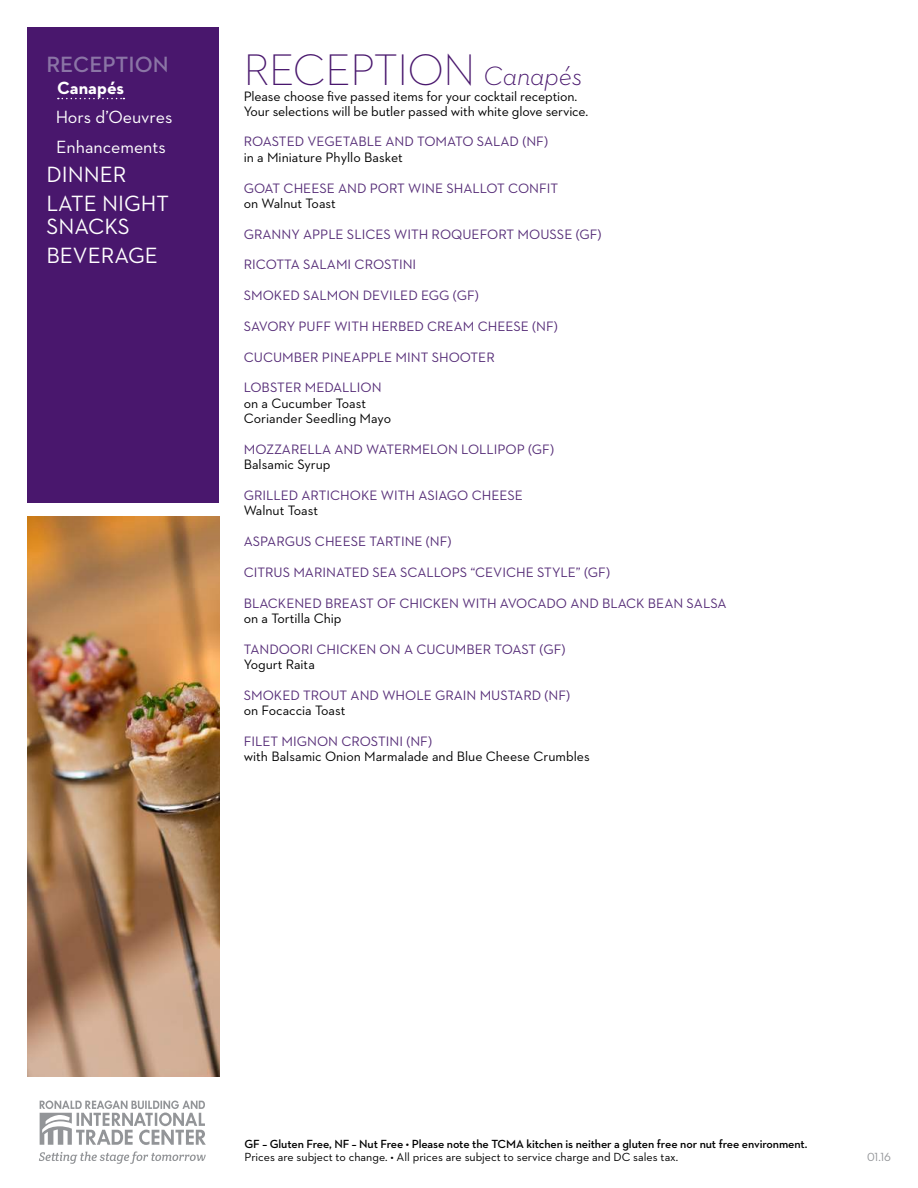
<style>
.page{position:relative;width:918px;height:1188px;background:#fff}
.page>*{position:absolute;margin:0;border:0;box-sizing:border-box;transform-origin:0 0}
.t1{font:300 45px "Neutraface 2 Display";color:#49176d}
.t2{font:22.5px/29.2px "Neutraface 2 Text";color:#fff}
.t3{font:600 22.5px "Neutraface 2 Text";color:#8b75a6}
.t4{font:18px/29.2px "Neutraface 2 Text";color:#fff}
.t5{font:700 18px "Neutraface 2 Text";color:#fff}
.t6{font:13.8px "Neutraface 2 Text";color:#552c77}
.t7{font:13.8px/15.3px "Neutraface 2 Text";color:#000}
.t8{font:600 12px "Neutraface 2 Text";letter-spacing:-.01em;color:#000}
.t9{font:12px "Neutraface 2 Text";color:#000}
.t10{font:12px "Neutraface 2 Text";color:#939598}
.s1{font-family:"Neutraface 2 Text";font-style:italic;font-size:27px}
</style>
<div class="page">
<svg style="left:40px;top:1101px;width:166px;height:44px"></svg>
<svg style="left:39px;top:1151px;width:167px;height:13px"></svg>
<div style="left:27px;top:27px;width:192px;height:475px;background:#49176d"></div>
<svg style="left:58px;top:98px;width:66px;height:1px"></svg>
<img style="left:27px;top:516px;width:192px;height:561px">
<h2 class="t3" style="left:46px;top:50px;width:124px">RECEPTION</h2>
<h3 class="t5" style="left:57px;top:76px;width:69px">Canapés</h3>
<h3 class="t4" style="left:56px;top:102px;width:118px">Hors d’Oeuvres<br>Enhancements</h3>
<h2 class="t2" style="left:46px;top:159px;width:124px">DINNER<br>LATE NIGHT</h2>
<h2 class="t2" style="left:46px;top:211px;width:113px">SNACKS<br>BEVERAGE</h2>
<h1 class="t1" style="left:244px;top:46px;width:340px">RECEPTION <span class="s1">Canapés</span></h1>
<p class="t7" style="left:244px;top:88px;width:346px">Please choose five passed items for your cocktail reception.<br>Your selections will be butler passed with white glove service.</p>
<p class="t6" style="left:244px;top:133px;width:306px">ROASTED VEGETABLE AND TOMATO SALAD (NF)</p>
<p class="t7" style="left:244px;top:149px;width:161px">in a Miniature Phyllo Basket</p>
<p class="t6" style="left:244px;top:179px;width:316px">GOAT CHEESE AND PORT WINE SHALLOT CONFIT</p>
<p class="t7" style="left:244px;top:195px;width:94px">on Walnut Toast</p>
<p class="t6" style="left:244px;top:225px;width:359px">GRANNY APPLE SLICES WITH ROQUEFORT MOUSSE (GF)</p>
<p class="t6" style="left:244px;top:256px;width:174px">RICOTTA SALAMI CROSTINI</p>
<p class="t6" style="left:244px;top:287px;width:237px">SMOKED SALMON DEVILED EGG (GF)</p>
<p class="t6" style="left:244px;top:318px;width:316px">SAVORY PUFF WITH HERBED CREAM CHEESE (NF)</p>
<p class="t6" style="left:244px;top:348px;width:253px">CUCUMBER PINEAPPLE MINT SHOOTER</p>
<p class="t6" style="left:244px;top:379px;width:139px">LOBSTER MEDALLION</p>
<p class="t7" style="left:244px;top:395px;width:149px">on a Cucumber Toast<br>Coriander Seedling Mayo</p>
<p class="t6" style="left:244px;top:441px;width:312px">MOZZARELLA AND WATERMELON LOLLIPOP (GF)</p>
<p class="t7" style="left:244px;top:457px;width:88px">Balsamic Syrup</p>
<p class="t6" style="left:244px;top:487px;width:281px">GRILLED ARTICHOKE WITH ASIAGO CHEESE</p>
<p class="t7" style="left:244px;top:503px;width:76px">Walnut Toast</p>
<p class="t6" style="left:244px;top:533px;width:209px">ASPARGUS CHEESE TARTINE (NF)</p>
<p class="t6" style="left:244px;top:564px;width:368px">CITRUS MARINATED SEA SCALLOPS “CEVICHE STYLE” (GF)</p>
<p class="t6" style="left:244px;top:594px;width:484px">BLACKENED BREAST OF CHICKEN WITH AVOCADO AND BLACK BEAN SALSA</p>
<p class="t7" style="left:244px;top:611px;width:99px">on a Tortilla Chip</p>
<p class="t6" style="left:244px;top:641px;width:323px">TANDOORI CHICKEN ON A CUCUMBER TOAST (GF)</p>
<p class="t7" style="left:244px;top:657px;width:73px">Yogurt Raita</p>
<p class="t6" style="left:244px;top:687px;width:328px">SMOKED TROUT AND WHOLE GRAIN MUSTARD (NF)</p>
<p class="t7" style="left:244px;top:703px;width:103px">on Focaccia Toast</p>
<p class="t6" style="left:244px;top:733px;width:190px">FILET MIGNON CROSTINI (NF)</p>
<p class="t7" style="left:244px;top:749px;width:347px">with Balsamic Onion Marmalade and Blue Cheese Crumbles</p>
<p class="t8" style="left:245px;top:1136px;width:564px">GF – Gluten Free, NF – Nut Free • Please note the TCMA kitchen is neither a gluten free nor nut free environment.</p>
<p class="t9" style="left:245px;top:1149px;width:435px">Prices are subject to change. • All prices are subject to service charge and DC sales tax.</p>
<p class="t10" style="left:867px;top:1149px;width:25px">01.16</p>
</div>
